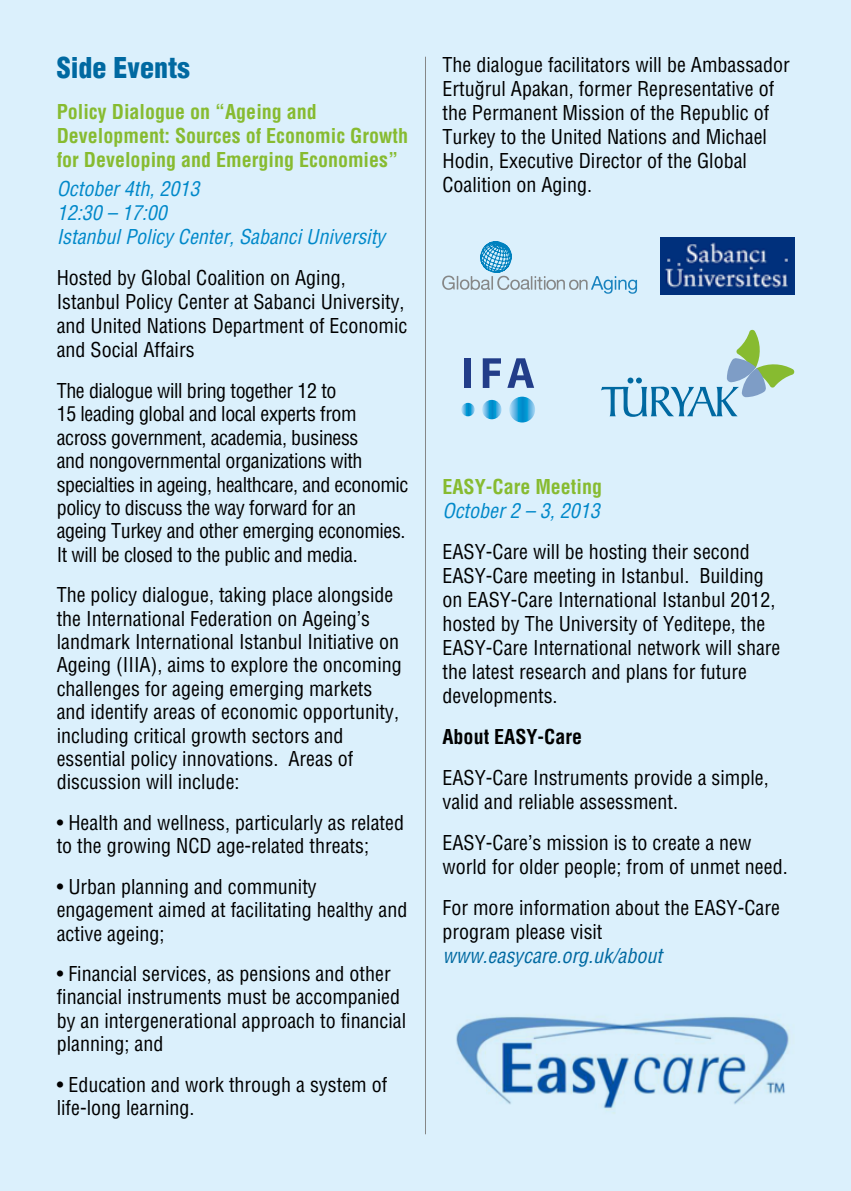
<style>
.page{position:relative;width:851px;height:1191px;background:#fff}
.page>*{position:absolute;margin:0;border:0;box-sizing:border-box;transform-origin:0 0}
.t1{font:900 condensed 28px "Helvetica";color:#0069a1}
.t2{font:20px/24px "Helvetica Condensed Turk";color:#000}
.t3{font:20px/23.4px "Helvetica Condensed Turk";letter-spacing:-.02em;color:#000}
.t4{font:700 20px/24px "Helvetica Condensed Turk";color:#87bb30}
.t5{font:italic 20px/24px "Helvetica Condensed Turk";color:#0088c9}
.t6{font:italic 20px "Helvetica Condensed Turk";color:#0069a1}
.t7{font:700 20px "Helvetica Condensed Turk";color:#000}
</style>
<div class="page">
<div style="left:0;top:0;width:850px;height:1191px;background:#dbf0fc"></div>
<img style="left:456px;top:1016px;width:333px;height:98px">
<hr style="left:425px;top:57px;width:1px;height:1077px;background:#868787">
<svg style="left:507px;top:358px;width:27px;height:30px"></svg>
<div style="left:463px;top:358px;width:7px;height:30px;background:#223d89"></div>
<svg style="left:482px;top:358px;width:19px;height:30px"></svg>
<svg style="left:509px;top:397px;width:26px;height:25px"></svg>
<svg style="left:482px;top:400px;width:19px;height:19px"></svg>
<svg style="left:461px;top:403px;width:13px;height:13px"></svg>
<svg style="left:601px;top:329px;width:193px;height:88px"></svg>
<svg style="left:442px;top:241px;width:195px;height:53px"></svg>
<img style="left:660px;top:238px;width:134px;height:56px">
<h1 class="t1" style="left:57px;top:50px;width:134px">Side Events</h1>
<p class="t4" style="left:57px;top:99px;width:353px">Policy Dialogue on “Ageing and<br>Development: Sources of Economic Growth for Developing and Emerging Economies”</p>
<p class="t5" style="left:57px;top:177px;width:330px">October 4th, 2013<br>12:30 – 17:00<br>Istanbul Policy Center, Sabanci University</p>
<p class="t2" style="left:57px;top:266px;width:352px">Hosted by Global Coalition on Aging, Istanbul Policy Center at Sabanci University, and United Nations Department of Economic and Social Affairs</p>
<p class="t3" style="left:57px;top:378px;width:353px">The dialogue will bring together 12 to<br>15 leading global and local experts from across government, academia, business<br>and nongovernmental organizations with specialties in ageing, healthcare, and economic policy to discuss the way forward for an ageing Turkey and other emerging economies.<br>It will be closed to the public and media.</p>
<p class="t2" style="left:57px;top:583px;width:346px;line-height:23.4px">The policy dialogue, taking place alongside the International Federation on Ageing’s landmark International Istanbul Initiative on Ageing (IIIA), aims to explore the oncoming challenges for ageing emerging markets and identify areas of economic opportunity, including critical growth sectors and essential policy innovations. Areas of discussion will include:</p>
<p class="t2" style="left:57px;top:810px;width:349px;line-height:23.4px">• Health and wellness, particularly as related to the growing NCD age-related threats;</p>
<p class="t2" style="left:57px;top:874px;width:352px;line-height:23.4px">• Urban planning and community engagement aimed at facilitating healthy and active ageing;</p>
<p class="t2" style="left:57px;top:961px;width:351px;line-height:23.4px">• Financial services, as pensions and other financial instruments must be accompanied by an intergenerational approach to financial planning; and</p>
<p class="t2" style="left:57px;top:1072px;width:332px;line-height:23.4px">• Education and work through a system of life-long learning.</p>
<p class="t2" style="left:442px;top:52px;width:349px">The dialogue facilitators will be Ambassador Ertuğrul Apakan, former Representative of the Permanent Mission of the Republic of Turkey to the United Nations and Michael Hodin, Executive Director of the Global Coalition on Aging.</p>
<p class="t4" style="left:442px;top:474px;width:161px">EASY-Care Meeting</p>
<p class="t5" style="left:442px;top:498px;width:159px">October 2 – 3, 2013</p>
<p class="t2" style="left:442px;top:539px;width:339px">EASY-Care will be hosting their second EASY-Care meeting in Istanbul. Building on EASY-Care International Istanbul 2012, hosted by The University of Yeditepe, the EASY-Care International network will share the latest research and plans for future developments.</p>
<p class="t7" style="left:442px;top:724px;width:141px">About EASY-Care</p>
<p class="t2" style="left:442px;top:765px;width:328px">EASY-Care Instruments provide a simple, valid and reliable assessment.</p>
<p class="t2" style="left:442px;top:830px;width:346px">EASY-Care’s mission is to create a new world for older people; from of unmet need.</p>
<p class="t2" style="left:442px;top:895px;width:339px">For more information about the EASY-Care program please visit</p>
<p class="t6" style="left:442px;top:943px;width:221px">www.easycare.org.uk/about</p>
</div>
